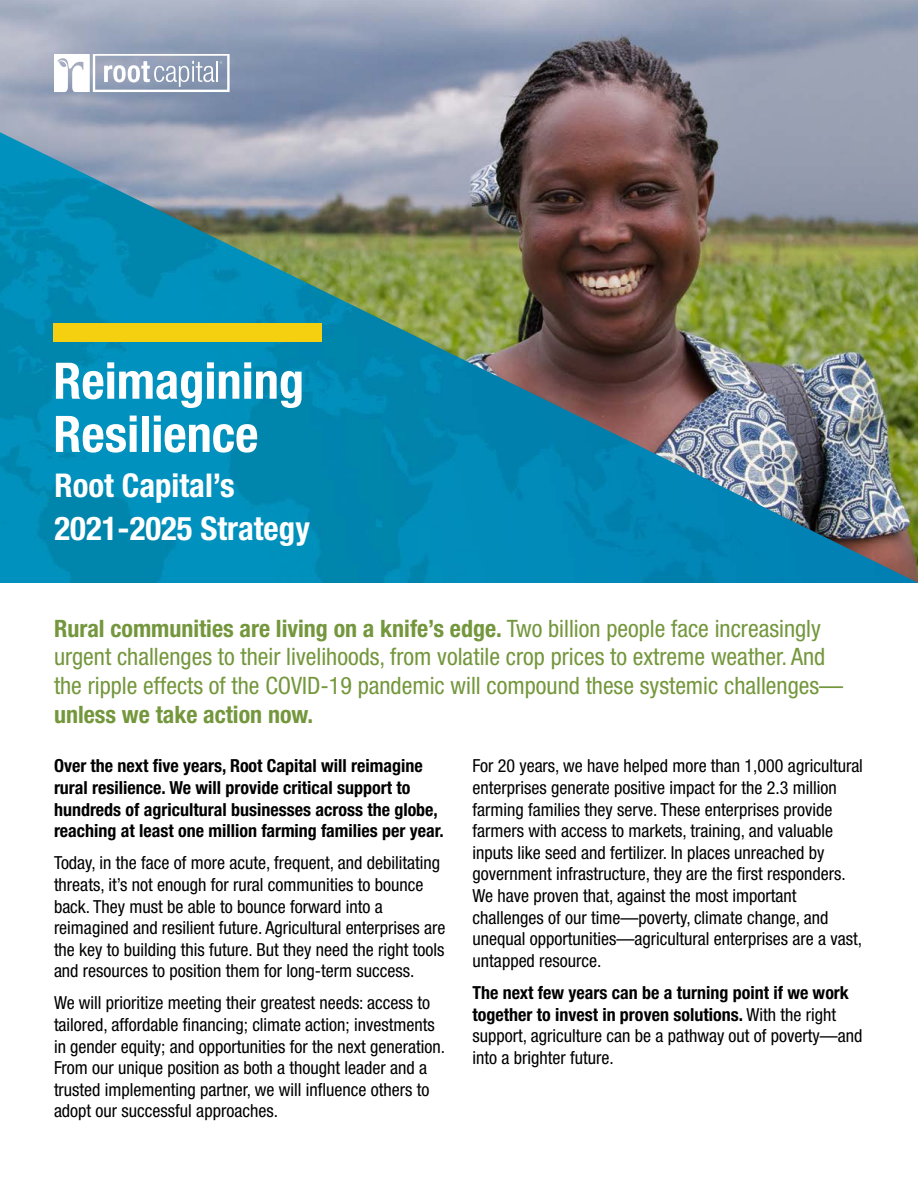
<style>
.page{position:relative;width:918px;height:1188px;background:#fff}
.page>*{position:absolute;margin:0;border:0;box-sizing:border-box;transform-origin:0 0}
.t1{font:700 condensed 50.4px/53.2px "Helvetica Neue LT Std";color:#fff}
.t2{font:700 condensed 32.85px/43.3px "Helvetica Neue LT Std";color:#fff}
.t3{font:condensed 24px/28.8px "Helvetica Neue LT Std";color:#74973d}
.t4{font:700 condensed 24px "Helvetica Neue LT Std";color:#74973d}
.t5{font:condensed 18px/21.6px "Helvetica Neue LT Std";color:#000}
.t6{font:700 condensed 18px/21.6px "Helvetica Neue LT Std";color:#000}
.s1{font-weight:700}
</style>
<div class="page">
<img style="left:0;top:0;width:918px;height:583px">
<svg style="left:54px;top:54px;width:176px;height:38px"></svg>
<div style="left:53px;top:323px;width:269px;height:18px;background:#f5d010"></div>
<h1 class="t1" style="left:53px;top:354px;width:252px">Reimagining<br>Resilience</h1>
<h2 class="t2" style="left:55px;top:463px;width:257px">Root Capital’s<br>2021-2025 Strategy</h2>
<p class="t3" style="left:54px;top:614px;width:791px"><span class="s1">Rural communities are living on a knife’s edge.</span> Two billion people face increasingly urgent challenges to their livelihoods, from volatile crop prices to extreme weather. And the ripple effects of the COVID-19 pandemic will compound these systemic challenges—</p>
<h3 class="t4" style="left:54px;top:700px;width:261px">unless we take action now.</h3>
<p class="t6" style="left:54px;top:755px;width:391px">Over the next five years, Root Capital will reimagine rural resilience. We will provide critical support to hundreds of agricultural businesses across the globe, reaching at least one million farming families per year.</p>
<p class="t5" style="left:54px;top:852px;width:393px">Today, in the face of more acute, frequent, and debilitating threats, it’s not enough for rural communities to bounce back. They must be able to bounce forward into a reimagined and resilient future. Agricultural enterprises are the key to building this future. But they need the right tools and resources to position them for long-term success.</p>
<p class="t5" style="left:54px;top:992px;width:393px">We will prioritize meeting their greatest needs: access to tailored, affordable financing; climate action; investments in gender equity; and opportunities for the next generation.<br>From our unique position as both a thought leader and a trusted implementing partner, we will influence others to adopt our successful approaches.</p>
<p class="t5" style="left:472px;top:755px;width:392px">For 20 years, we have helped more than 1,000 agricultural enterprises generate positive impact for the 2.3 million farming families they serve. These enterprises provide farmers with access to markets, training, and valuable inputs like seed and fertilizer. In places unreached by government infrastructure, they are the first responders.<br>We have proven that, against the most important challenges of our time—poverty, climate change, and unequal opportunities—agricultural enterprises are a vast, untapped resource.</p>
<p class="t5" style="left:472px;top:982px;width:392px"><span class="s1">The next few years can be a turning point if we work together to invest in proven solutions.</span> With the right support, agriculture can be a pathway out of poverty—and into a brighter future.</p>
</div>
